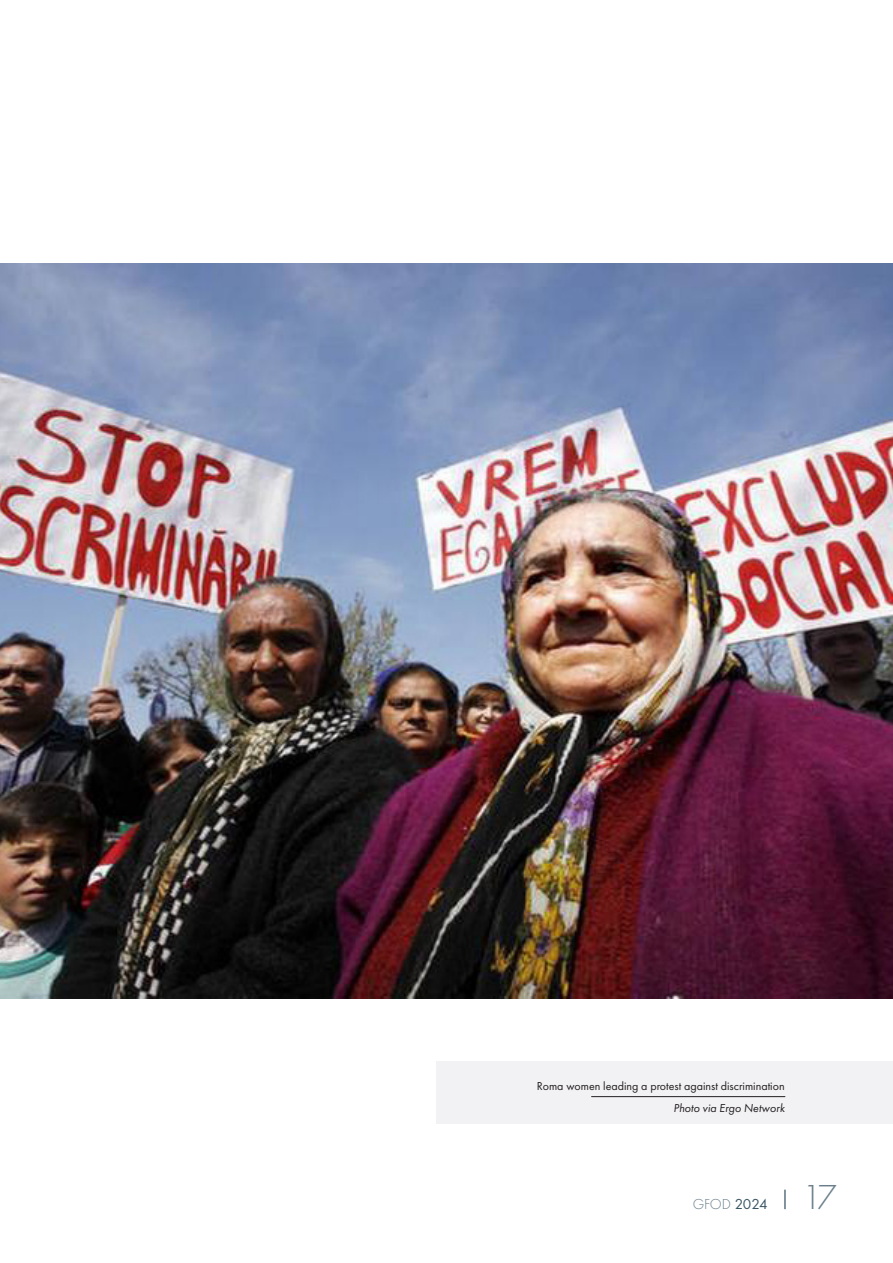
<style>
.page{position:relative;width:893px;height:1263px;background:#fff}
.page>*{position:absolute;margin:0;border:0;box-sizing:border-box;transform-origin:0 0}
.t1{font:300 36px "Futura PT";color:#6a7f8b}
.t2{font:300 15px "Futura PT";color:#6a7f8b}
.Paragraph_Black{font:12px "Futura PT";color:#231f20}
.Paragraph_Black-2{font:italic 12px "Futura PT";color:#231f20}
.s1{font-weight:400;color:#395565}
</style>
<div class="page">
<svg style="left:785px;top:1190px;width:1px;height:19px"></svg>
<img style="left:0;top:263px;width:893px;height:735px">
<div style="left:437px;top:1061px;width:456px;height:62px;background:#ececee"></div>
<hr style="left:592px;top:1096px;width:193px;height:1px;background:#231f20">
<p class="Paragraph_Black" style="left:537px;top:1079px;width:249px">Roma women leading a protest against discrimination</p>
<p class="Paragraph_Black-2" style="left:673px;top:1100px;width:113px">Photo via Ergo Network</p>
<p class="t2" style="left:693px;top:1195px;width:76px">GFOD <span class="s1">2024</span></p>
<h1 class="t1" style="left:802px;top:1177px;width:36px">17</h1>
</div>
